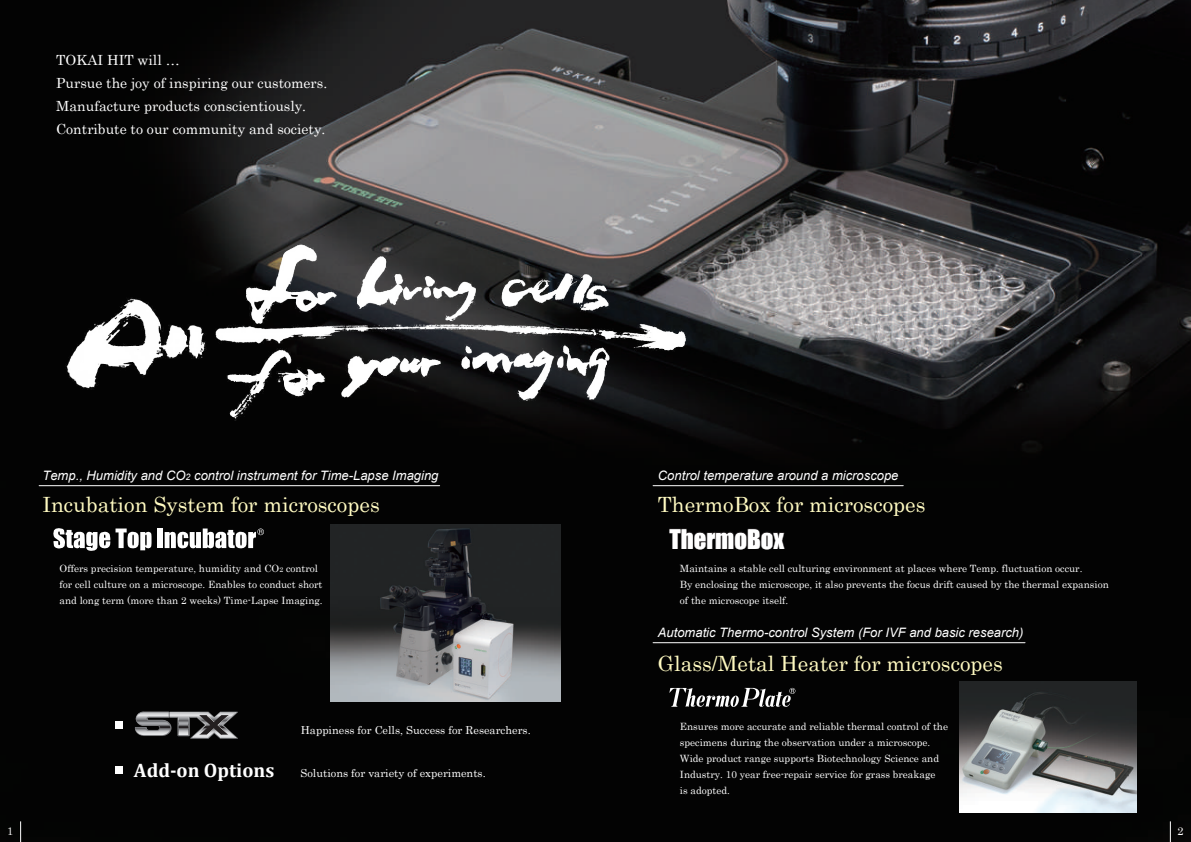
<style>
.page{position:relative;width:1191px;height:842px;background:#fff}
.page>*{position:absolute;margin:0;border:0;box-sizing:border-box;transform-origin:0 0}
.t1{font:24.8px "Impact";color:#fff}
.t2{font:21px "Century";color:#fffac1}
.t3{font:700 19.6px "Cambria";color:#fff}
.t4{font:14px/23px "Century";color:#fff}
.t5{font:italic 13px "Arial";color:#fff}
.t6{font:11px "Century";color:#fff}
.t7{font:10px/16px "Century";color:#fff}
.s1{font-size:9px}
.s2{font-size:7px}
</style>
<div class="page">
<img style="left:0;top:0;width:1191px;height:842px">
<svg style="left:20px;top:821px;width:1px;height:21px"></svg>
<svg style="left:1170px;top:821px;width:1px;height:21px"></svg>
<img style="left:960px;top:681px;width:176px;height:131px">
<img style="left:330px;top:525px;width:230px;height:176px">
<img style="left:49px;top:227px;width:546px;height:6px">
<svg style="left:668px;top:528px;width:117px;height:22px;background:#0b0a0a"></svg>
<svg style="left:135px;top:711px;width:103px;height:28px;background:#636365"></svg>
<hr style="left:39px;top:485px;width:401px;height:1px;background:#fff">
<hr style="left:653px;top:485px;width:250px;height:1px;background:#fff">
<hr style="left:653px;top:642px;width:372px;height:1px;background:#fff">
<img style="left:595px;top:224px;width:97px;height:210px">
<img style="left:49px;top:233px;width:546px;height:211px">
<svg style="left:53px;top:528px;width:98px;height:23px"></svg>
<div style="left:158px;top:528px;width:5px;height:20px;background:#fff"></div>
<svg style="left:165px;top:528px;width:99px;height:20px"></svg>
<svg style="left:669px;top:688px;width:126px;height:19px"></svg>
<div style="left:115px;top:721px;width:8px;height:8px;background:#fff"></div>
<div style="left:115px;top:767px;width:8px;height:7px;background:#fff"></div>
<p class="t4" style="left:56px;top:47px;width:272px">TOKAI HIT will …<br>Pursue the joy of inspiring our customers.<br>Manufacture products conscientiously.<br>Contribute to our community and society.</p>
<p class="t5" style="left:42px;top:467px;width:397px">Temp., Humidity and CO<span class="s1">2</span> control instrument for Time-Lapse Imaging</p>
<p class="t5" style="left:658px;top:467px;width:242px">Control temperature around a microscope</p>
<p class="t2" style="left:42px;top:487px;width:339px">Incubation System for microscopes</p>
<p class="t2" style="left:658px;top:487px;width:269px">ThermoBox for microscopes</p>
<p class="t1" style="left:669px;top:519px;width:116px">ThermoBox</p>
<p class="t7" style="left:60px;top:559px;width:265px">Offers precision temperature, humidity and CO<span class="s2">2</span> control for cell culture on a microscope. Enables to conduct short and long term (more than 2 weeks) Time-Lapse Imaging.</p>
<p class="t7" style="left:680px;top:559px;width:430px">Maintains a stable cell culturing environment at places where Temp. fluctuation occur.<br>By enclosing the microscope, it also prevents the focus drift caused by the thermal expansion of the microscope itself.</p>
<p class="t5" style="left:658px;top:624px;width:367px">Automatic Thermo-control System (For IVF and basic research)</p>
<p class="t2" style="left:658px;top:646px;width:346px">Glass/Metal Heater for microscopes</p>
<p class="t6" style="left:301px;top:721px;width:231px">Happiness for Cells, Success for Researchers.</p>
<p class="t3" style="left:134px;top:756px;width:142px">Add-on Options</p>
<p class="t6" style="left:300px;top:764px;width:187px">Solutions for variety of experiments.</p>
<p class="t7" style="left:680px;top:718px;width:269px">Ensures more accurate and reliable thermal control of the specimens during the observation under a microscope.<br>Wide product range supports Biotechnology Science and Industry. 10 year free-repair service for grass breakage<br>is adopted.</p>
<p class="t6" style="left:7px;top:822px;width:8px">1</p>
<p class="t6" style="left:1177px;top:822px;width:8px">2</p>
</div>
